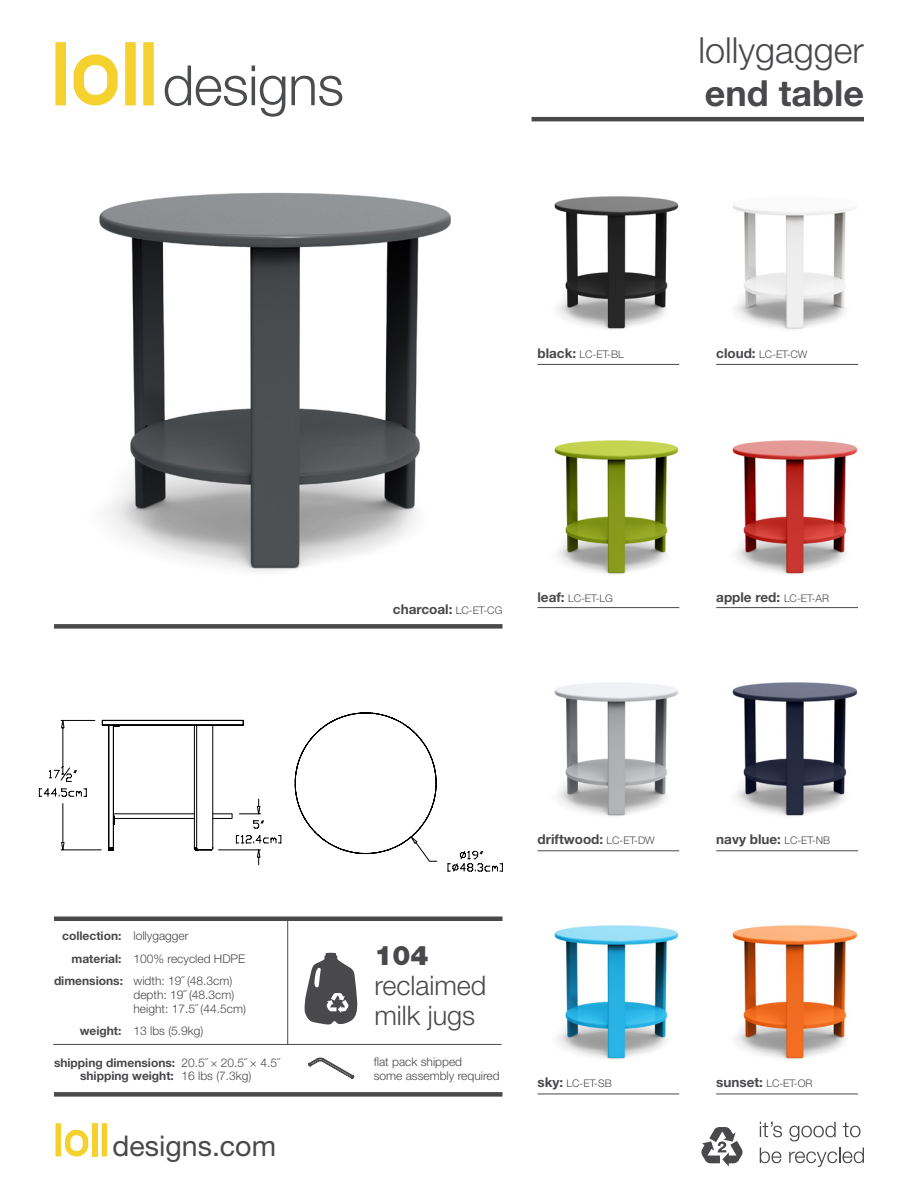
<style>
.page{position:relative;width:918px;height:1188px;background:#fff}
.page>*{position:absolute;margin:0;border:0;box-sizing:border-box;transform-origin:0 0}
.t1{font:300 36px "Helvetica Neue";color:#49494c}
.t2{font:700 36px "Helvetica Neue";color:#49494c}
.t3{font:28.5px "Helvetica Neue";color:#49494c}
.t4{font:300 27px/30px "Helvetica Neue";color:#49494c}
.t5{font:900 27px "Helvetica Neue";color:#49494c}
.t6{font:700 13.5px "Helvetica Neue";color:#49494c}
.t7{font:300 12px "Helvetica Neue";color:#49494c}
.t8{font:700 12px "Helvetica Neue";color:#49494c}
.t9{font:300 10.5px "Helvetica Neue";color:#49494c}
.s1{font-weight:700;font-size:13.5px}
.s2{font-weight:300}
.s3{font-weight:700}
.s4{font-weight:300;font-size:10.5px}
</style>
<div class="page">
<svg style="left:701px;top:1127px;width:42px;height:39px"></svg>
<div style="left:92px;top:1123px;width:6px;height:33px;background:#f5d12f"></div>
<div style="left:56px;top:1123px;width:5px;height:33px;background:#f5d12f"></div>
<div style="left:102px;top:1123px;width:5px;height:33px;background:#f5d12f"></div>
<svg style="left:65px;top:1130px;width:23px;height:26px"></svg>
<hr style="left:538px;top:364px;width:141px;height:1px;background:#49494c">
<hr style="left:538px;top:607px;width:141px;height:1px;background:#49494c">
<hr style="left:538px;top:851px;width:141px;height:1px;background:#49494c">
<hr style="left:538px;top:1094px;width:141px;height:1px;background:#49494c">
<hr style="left:716px;top:364px;width:142px;height:1px;background:#49494c">
<hr style="left:716px;top:607px;width:142px;height:1px;background:#49494c">
<hr style="left:716px;top:851px;width:142px;height:1px;background:#49494c">
<hr style="left:716px;top:1094px;width:142px;height:1px;background:#49494c">
<hr style="left:532px;top:117px;width:332px;height:4px;background:#49494c">
<div style="left:54px;top:916px;width:448px;height:5px;background:#49494c"></div>
<div style="left:54px;top:1092px;width:448px;height:5px;background:#49494c"></div>
<div style="left:54px;top:624px;width:448px;height:5px;background:#49494c"></div>
<div style="left:125px;top:42px;width:11px;height:63px;background:#f5d12f"></div>
<div style="left:55px;top:42px;width:11px;height:63px;background:#f5d12f"></div>
<div style="left:143px;top:42px;width:11px;height:63px;background:#f5d12f"></div>
<svg style="left:74px;top:55px;width:44px;height:50px"></svg>
<hr style="left:287px;top:918px;width:1px;height:126px;background:#49494c">
<hr style="left:53px;top:1044px;width:449px;height:1px;background:#49494c">
<svg style="left:304px;top:953px;width:53px;height:72px"></svg>
<svg style="left:308px;top:1058px;width:46px;height:21px"></svg>
<svg style="left:760px;top:1122px;width:22px;height:15px"></svg>
<svg style="left:789px;top:1122px;width:47px;height:19px"></svg>
<svg style="left:843px;top:1123px;width:18px;height:14px"></svg>
<svg style="left:760px;top:1148px;width:21px;height:15px"></svg>
<svg style="left:789px;top:1148px;width:75px;height:19px"></svg>
<img style="left:554px;top:196px;width:125px;height:133px">
<img style="left:554px;top:440px;width:125px;height:135px">
<img style="left:732px;top:440px;width:126px;height:135px">
<img style="left:554px;top:925px;width:125px;height:135px">
<img style="left:733px;top:205px;width:122px;height:125px">
<img style="left:732px;top:925px;width:126px;height:135px">
<img style="left:732px;top:682px;width:126px;height:135px">
<img style="left:554px;top:683px;width:124px;height:133px">
<img style="left:99px;top:192px;width:352px;height:380px">
<svg style="left:39px;top:719px;width:464px;height:153px"></svg>
<svg style="left:102px;top:713px;width:356px;height:158px"></svg>
<svg style="left:164px;top:65px;width:178px;height:52px"></svg>
<p class="t1" style="left:699px;top:28px;width:167px">lollygagger</p>
<p class="t2" style="left:705px;top:71px;width:161px">end table</p>
<p class="t9" style="left:538px;top:348px;width:88px"><span class="s1">black:</span> LC-ET-BL</p>
<p class="t9" style="left:716px;top:348px;width:93px"><span class="s1">cloud:</span> LC-ET-CW</p>
<p class="t8" style="left:62px;top:929px;width:128px">collection: <span class="s2">lollygagger</span></p>
<p class="t7" style="left:72px;top:951px;width:175px"><span class="s3">material:</span> 100% recycled HDPE</p>
<p class="t7" style="left:54px;top:974px;width:180px"><span class="s3">dimensions:</span> width: 19˝ (48.3cm)</p>
<p class="t7" style="left:134px;top:987px;width:102px">depth: 19˝ (48.3cm)</p>
<p class="t7" style="left:134px;top:1001px;width:114px">height: 17.5˝ (44.5cm)</p>
<p class="t7" style="left:80px;top:1024px;width:125px"><span class="s3">weight:</span> 13 lbs (5.9kg)</p>
<p class="t8" style="left:54px;top:1055px;width:227px">shipping dimensions: <span class="s2">20.5˝ × 20.5˝ × 4.5˝</span></p>
<p class="t8" style="left:80px;top:1069px;width:173px">shipping weight: <span class="s2">16 lbs (7.3kg)</span></p>
<h2 class="t3" style="left:113px;top:1129px;width:165px">designs.com</h2>
<h2 class="t3" style="left:112px;top:1129px;width:132px">trade.com</h2>
<p class="t6" style="left:393px;top:601px;width:111px">charcoal: <span class="s4">LC-ET-CG</span></p>
<p class="t9" style="left:538px;top:592px;width:77px"><span class="s1">leaf:</span> LC-ET-LG</p>
<p class="t6" style="left:716px;top:589px;width:114px">apple red: <span class="s4">LC-ET-AR</span></p>
<p class="t6" style="left:538px;top:831px;width:119px">driftwood: <span class="s4">LC-ET-DW</span></p>
<p class="t6" style="left:716px;top:831px;width:116px">navy blue: <span class="s4">LC-ET-NB</span></p>
<p class="t5" style="left:374px;top:939px;width:56px">104</p>
<p class="t4" style="left:374px;top:970px;width:114px">reclaimed milk jugs</p>
<p class="t7" style="left:374px;top:1054px;width:90px">flat pack shipped</p>
<p class="t7" style="left:374px;top:1068px;width:128px">some assembly required</p>
<p class="t9" style="left:538px;top:1077px;width:76px"><span class="s1">sky:</span> LC-ET-SB</p>
<p class="t9" style="left:716px;top:1077px;width:98px"><span class="s1">sunset:</span> LC-ET-OR</p>
</div>
